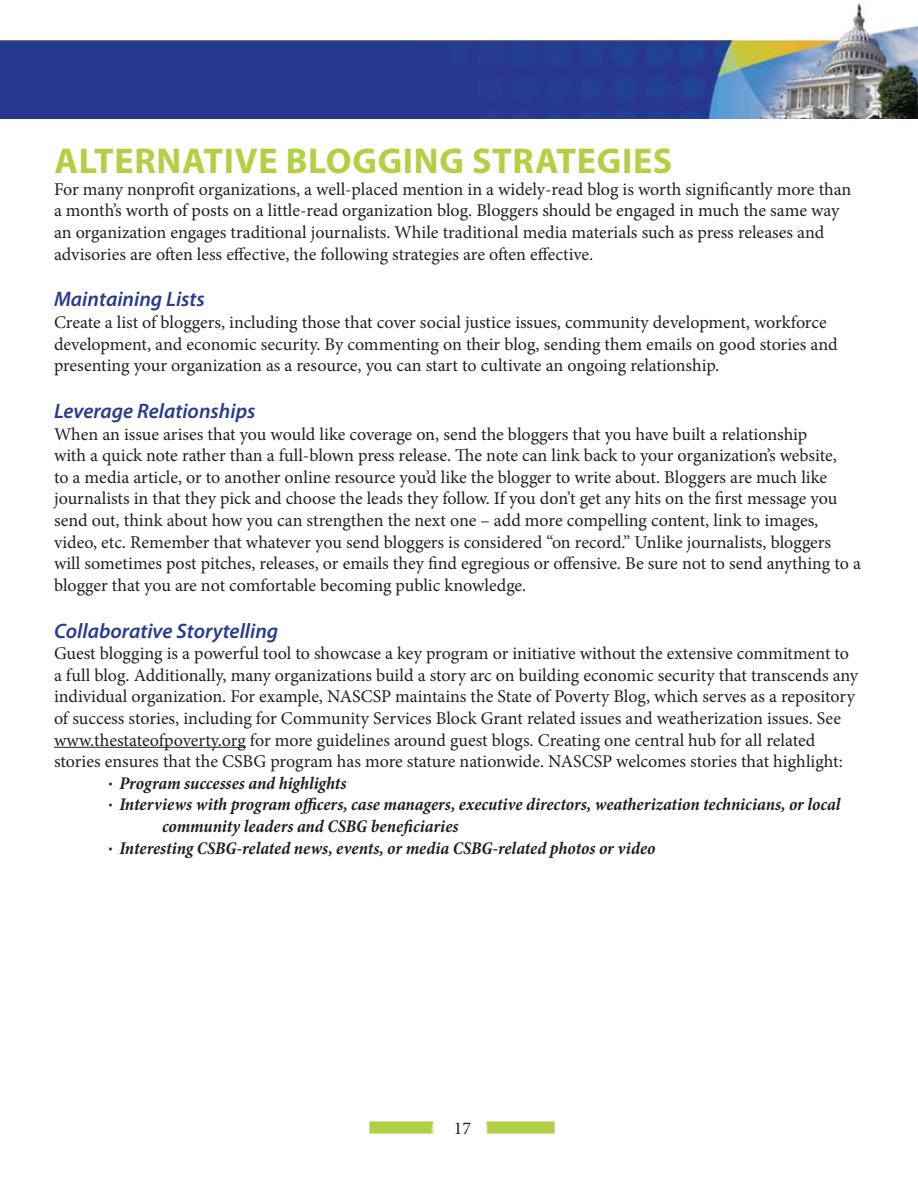
<style>
.page{position:relative;width:918px;height:1188px;background:#fff}
.page>*{position:absolute;margin:0;border:0;box-sizing:border-box;transform-origin:0 0}
.Heading3{font:700 36px "Myriad Pro";letter-spacing:.02em;color:#b2d043}
.heading5{font:italic 600 21px "Myriad Pro";color:#293b91}
.Heading4{font:18px/21.6px "Minion Pro";letter-spacing:-.005em;color:#231f20}
.t1{font:italic 700 condensed 18px/21.6px "Minion Pro";color:#231f20}
</style>
<div class="page">
<img style="left:0;top:3px;width:918px;height:116px">
<img style="left:369px;top:1121px;width:65px;height:13px">
<img style="left:485px;top:1121px;width:70px;height:13px">
<hr style="left:54px;top:747px;width:192px;height:1px;background:#231f20">
<p class="Heading3" style="left:54px;top:137px;width:620px">ALTERNATIVE BLOGGING STRATEGIES</p>
<p class="Heading4" style="left:54px;top:178px;width:799px">For many nonprofit organizations, a well-placed mention in a widely-read blog is worth significantly more than a month’s worth of posts on a little-read organization blog. Bloggers should be engaged in much the same way an organization engages traditional journalists. While traditional media materials such as press releases and advisories are often less effective, the following strategies are often effective.</p>
<p class="heading5" style="left:54px;top:286px;width:152px">Maintaining Lists</p>
<p class="Heading4" style="left:54px;top:311px;width:785px">Create a list of bloggers, including those that cover social justice issues, community development, workforce development, and economic security. By commenting on their blog, sending them emails on good stories and presenting your organization as a resource, you can start to cultivate an ongoing relationship.</p>
<p class="heading5" style="left:54px;top:397px;width:203px">Leverage Relationships</p>
<p class="Heading4" style="left:54px;top:423px;width:809px">When an issue arises that you would like coverage on, send the bloggers that you have built a relationship<br>with a quick note rather than a full-blown press release. The note can link back to your organization’s website,<br>to a media article, or to another online resource you’d like the blogger to write about. Bloggers are much like journalists in that they pick and choose the leads they follow. If you don’t get any hits on the first message you send out, think about how you can strengthen the next one – add more compelling content, link to images, video, etc. Remember that whatever you send bloggers is considered “on record.” Unlike journalists, bloggers will sometimes post pitches, releases, or emails they find egregious or offensive. Be sure not to send anything to a blogger that you are not comfortable becoming public knowledge.</p>
<p class="heading5" style="left:54px;top:617px;width:226px">Collaborative Storytelling</p>
<p class="Heading4" style="left:54px;top:643px;width:806px">Guest blogging is a powerful tool to showcase a key program or initiative without the extensive commitment to a full blog. Additionally, many organizations build a story arc on building economic security that transcends any individual organization. For example, NASCSP maintains the State of Poverty Blog, which serves as a repository of success stories, including for Community Services Block Grant related issues and weatherization issues. See www.thestateofpoverty.org for more guidelines around guest blogs. Creating one central hub for all related stories ensures that the CSBG program has more stature nationwide. NASCSP welcomes stories that highlight:</p>
<p class="t1" style="left:108px;top:772px;width:240px">· Program successes and highlights</p>
<p class="t1" style="left:162px;top:794px;width:680px;text-indent:-54px">· Interviews with program officers, case managers, executive directors, weatherization technicians, or local community leaders and CSBG beneficiaries</p>
<p class="t1" style="left:108px;top:837px;width:549px">· Interesting CSBG-related news, events, or media CSBG-related photos or video</p>
<p class="Heading4" style="left:454px;top:1118px;width:19px">17</p>
</div>
